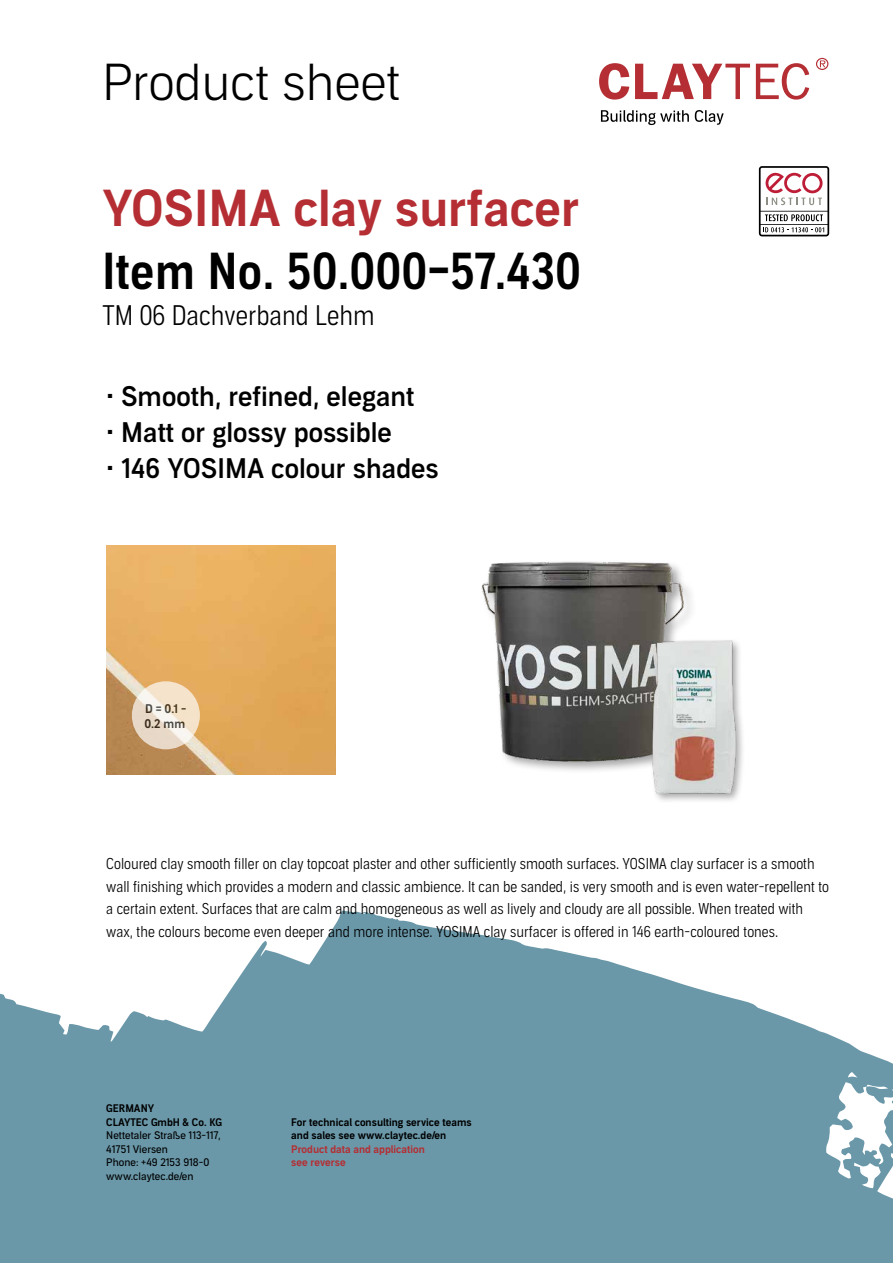
<style>
.page{position:relative;width:893px;height:1263px;background:#fff}
.page>*{position:absolute;margin:0;border:0;box-sizing:border-box;transform-origin:0 0}
.t1{font:49.5px "Aago Condensed Sm";color:#000}
.t2{font:49.5px "Aago Sm";color:#b42e33}
.t3{font:300 49.5px "Aago";color:#000}
.t4{font:500 27px "Aago";color:#000}
.t5{font:300 27px "Aago Condensed";color:#000}
.t6{font:300 15px/22.5px "Aago Condensed";color:#000}
.t7{font:12px/15px "Aago Sm";color:#000}
.t8{font:10.5px/13.5px "Aago Sm";color:#000}
.t9{font:10.5px/13.5px "Aago";color:#000}
.t10{font:10.5px/13.5px "Aago Sm";color:#b42e33}
</style>
<div class="page">
<svg style="left:0;top:910px;width:893px;height:353px;fill:#6a98a9"></svg>
<img style="left:106px;top:545px;width:230px;height:230px">
<img style="left:481px;top:561px;width:210px;height:210px">
<div style="left:649px;top:638px;width:97px;height:166px;background:#000;opacity:.35"></div>
<img style="left:647px;top:634px;width:91px;height:163px">
<svg style="left:759px;top:166px;width:70px;height:70px"></svg>
<svg style="left:599px;top:63px;width:30px;height:37px"></svg>
<svg style="left:635px;top:64px;width:115px;height:35px"></svg>
<svg style="left:756px;top:63px;width:53px;height:37px"></svg>
<svg style="left:816px;top:58px;width:12px;height:12px"></svg>
<svg style="left:601px;top:110px;width:88px;height:15px"></svg>
<svg style="left:695px;top:110px;width:29px;height:15px"></svg>
<svg style="left:132px;top:681px;width:68px;height:68px"></svg>
<h1 class="t3" style="left:102px;top:54px;width:300px">Product sheet</h1>
<h1 class="t2" style="left:102px;top:179px;width:479px">YOSIMA clay surfacer</h1>
<h1 class="t1" style="left:102px;top:243px;width:480px">Item No. 50.000–57.430</h1>
<h2 class="t5" style="left:102px;top:300px;width:274px">TM 06 Dachverband Lehm</h2>
<h2 class="t4" style="left:106px;top:381px;width:310px">• Smooth, refined, elegant</h2>
<h2 class="t4" style="left:106px;top:417px;width:287px">• Matt or glossy possible</h2>
<h2 class="t4" style="left:106px;top:453px;width:334px">• 146 YOSIMA colour shades</h2>
<p class="t7" style="left:144px;top:701px;width:43px">D = 0.1 -<br>0.2 mm</p>
<p class="t6" style="left:106px;top:853px;width:724px">Coloured clay smooth filler on clay topcoat plaster and other sufficiently smooth surfaces. YOSIMA clay surfacer is a smooth wall finishing which provides a modern and classic ambience. It can be sanded, is very smooth and is even water-repellent to a certain extent. Surfaces that are calm and homogeneous as well as lively and cloudy are all possible. When treated with wax, the colours become even deeper and more intense. YOSIMA clay surfacer is offered in 146 earth-coloured tones.</p>
<p class="t8" style="left:106px;top:1102px;width:117px">GERMANY<br>CLAYTEC GmbH &amp; Co. KG</p>
<p class="t9" style="left:106px;top:1129px;width:116px">Nettetaler Straße 113-117,<br>41751 Viersen<br>Phone: +49 2153 918-0 www.claytec.de/en</p>
<p class="t8" style="left:291px;top:1116px;width:182px">For technical consulting service teams and sales see www.claytec.de/en</p>
<p class="t10" style="left:291px;top:1143px;width:135px">Product data and application see reverse</p>
</div>
